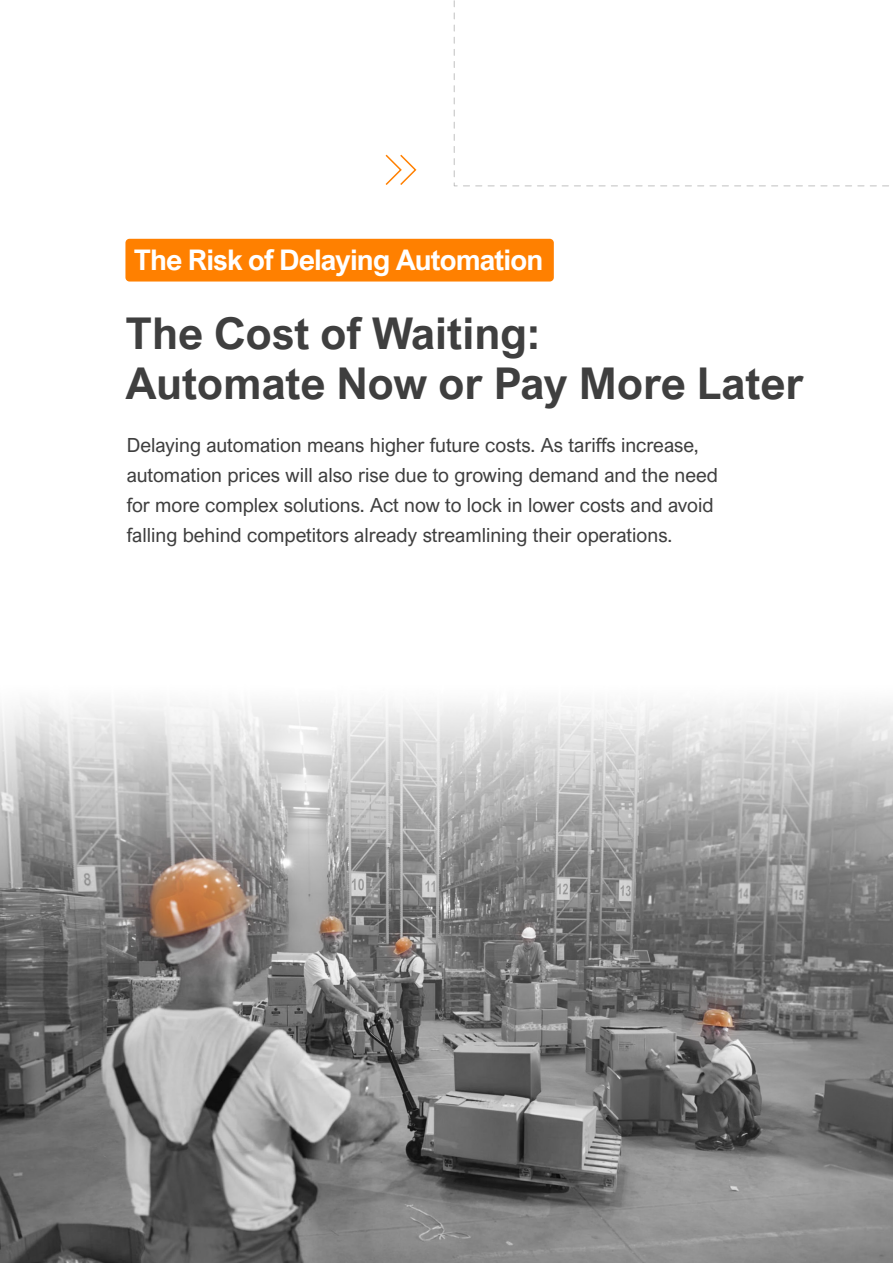
<style>
.page{position:relative;width:893px;height:1263px;background:#fff}
.page>*{position:absolute;margin:0;border:0;box-sizing:border-box;transform-origin:0 0}
.t1{font:700 43.8px/50.1px "Arial Nova";color:#3f3f3f}
.t2{font:700 28.35px "Arial Nova";letter-spacing:-.03em;color:#fff}
.t3{font:19.5px/30px "Arial Nova";color:#3f3f3f}
</style>
<div class="page">
<img style="left:0;top:238px;width:893px;height:1025px">
<div style="left:125px;top:239px;width:429px;height:43px;background:#ff8000;border-radius:4px"></div>
<svg style="left:453px;top:0;width:436px;height:187px"></svg>
<svg style="left:385px;top:154px;width:32px;height:31px"></svg>
<h2 class="t2" style="left:134px;top:243px;width:411px">The Risk of Delaying Automation</h2>
<h1 class="t1" style="left:125px;top:308px;width:680px">The Cost of Waiting:<br>Automate Now or Pay More Later</h1>
<p class="t3" style="left:127px;top:430px;width:593px">Delaying automation means higher future costs. As tariffs increase, automation prices will also rise due to growing demand and the need for more complex solutions. Act now to lock in lower costs and avoid falling behind competitors already streamlining their operations.</p>
</div>
